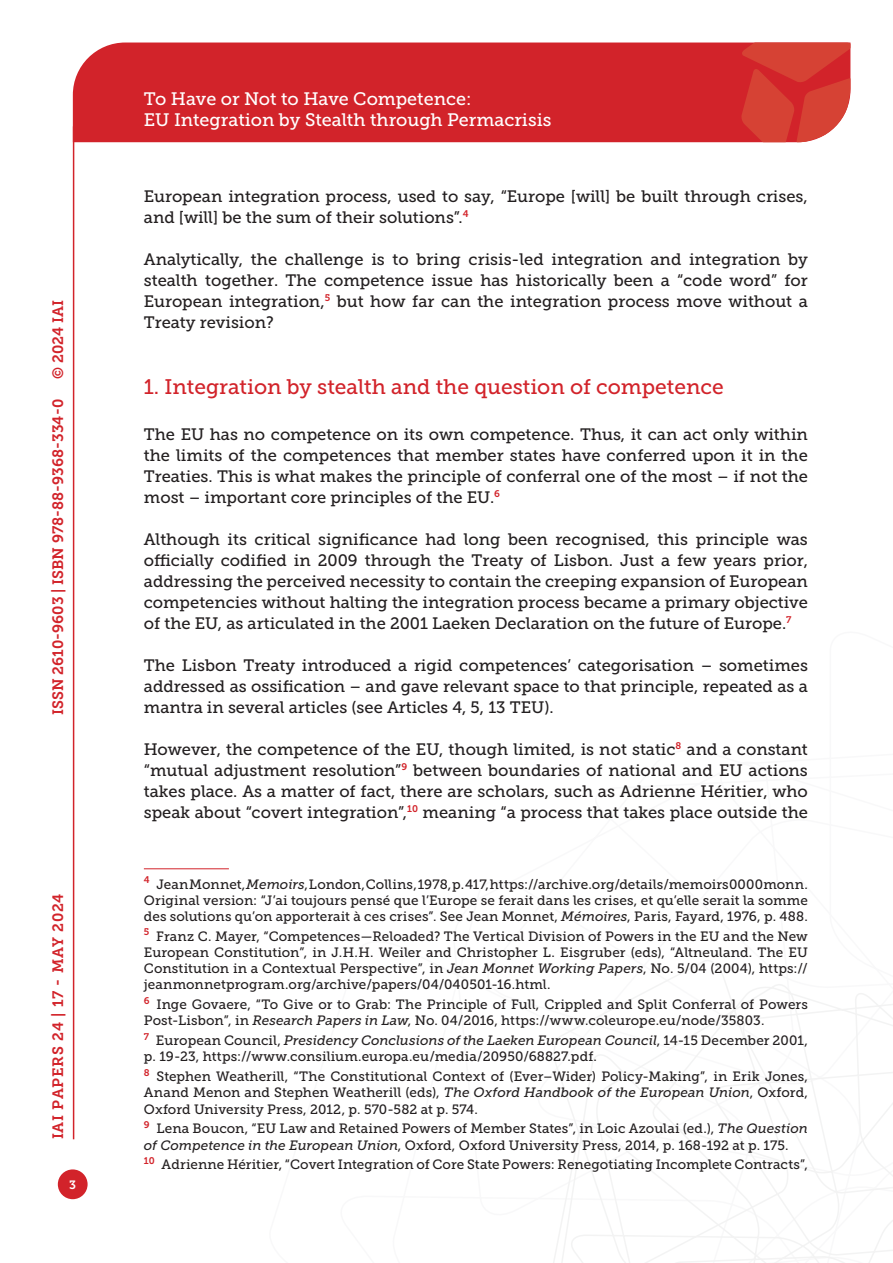
<style>
.page{position:relative;width:893px;height:1263px;background:#fff}
.page>*{position:absolute;margin:0;border:0;box-sizing:border-box;transform-origin:0 0}
.Titolo_paragrafo{font:21px "Museo Slab 500";color:#d2232a}
.t1{font:18px/21.6px "Museo Slab 500";color:#fff}
.Testo{font:16.5px/21px "Museo Slab 500";color:#231f20;text-align:justify}
.t2{font:15px "Museo Slab 700";color:#d2232a}
.t3{font:15px "Museo Slab 700";letter-spacing:.05em;color:#d2232a}
.Nota{font:13.5px/16.2px "Museo Slab 500";letter-spacing:.005em;color:#231f20;text-align:justify}
.t4{font:12px "Museo Slab 700";color:#fff}
.s1{font-style:italic}
</style>
<div class="page">
<svg style="left:553px;top:960px;width:340px;height:303px"></svg>
<div style="left:73px;top:43px;width:668px;height:99px;background:#d2232a"></div>
<svg style="left:741px;top:43px;width:109px;height:99px;background:#d6433b"></svg>
<div style="left:58px;top:1169px;width:30px;height:30px;background:#d2232a;border-radius:50%"></div>
<hr style="left:73px;top:126px;width:1px;height:1013px;background:#d2232a">
<hr style="left:144px;top:868px;width:85px;height:1px;background:#d2232a">
<p class="t2" style="left:50px;top:379px;width:80px;rotate:-90deg">© 2024 IAI</p>
<p class="t2" style="left:49px;top:715px;width:317px;rotate:-90deg">ISSN 2610-9603 | ISBN 978-88-9368-334-0</p>
<p class="t3" style="left:50px;top:1139px;width:247px;rotate:-90deg">IAI PAPERS 24 | 17 - MAY 2024</p>
<p class="t4" style="left:69px;top:1178px;width:8px">3</p>
<p class="t1" style="left:144px;top:88px;width:409px">To Have or Not to Have Competence:<br>EU Integration by Stealth through Permacrisis</p>
<p class="Testo" style="left:144px;top:186px;width:665px">European integration process, used to say, “Europe [will] be built through crises, and [will] be the sum of their solutions”.<sup>4</sup></p>
<p class="Testo" style="left:144px;top:249px;width:666px">Analytically, the challenge is to bring crisis-led integration and integration by stealth together. The competence issue has historically been a “code word” for European integration,<sup>5</sup> but how far can the integration process move without a Treaty revision?</p>
<p class="Titolo_paragrafo" style="left:144px;top:375px;width:581px">1. Integration by stealth and the question of competence</p>
<p class="Testo" style="left:144px;top:424px;width:666px">The EU has no competence on its own competence. Thus, it can act only within the limits of the competences that member states have conferred upon it in the Treaties. This is what makes the principle of conferral one of the most – if not the most – important core principles of the EU.<sup>6</sup></p>
<p class="Testo" style="left:144px;top:529px;width:666px">Although its critical significance had long been recognised, this principle was officially codified in 2009 through the Treaty of Lisbon. Just a few years prior, addressing the perceived necessity to contain the creeping expansion of European competencies without halting the integration process became a primary objective of the EU, as articulated in the 2001 Laeken Declaration on the future of Europe.<sup>7</sup></p>
<p class="Testo" style="left:144px;top:655px;width:666px">The Lisbon Treaty introduced a rigid competences’ categorisation – sometimes addressed as ossification – and gave relevant space to that principle, repeated as a mantra in several articles (see Articles 4, 5, 13 TEU).</p>
<p class="Testo" style="left:144px;top:739px;width:666px">However, the competence of the EU, though limited, is not static<sup>8</sup> and a constant “mutual adjustment resolution”<sup>9</sup> between boundaries of national and EU actions takes place. As a matter of fact, there are scholars, such as Adrienne Héritier, who speak about “covert integration”,<sup>10</sup> meaning “a process that takes place outside the</p>
<p class="Nota" style="left:144px;top:876px;width:666px"><sup>4</sup> Jean Monnet, <span class="s1">Memoirs</span>, London, Collins, 1978, p. 417, https://archive.org/details/memoirs0000monn.<br>Original version: “J’ai toujours pensé que l’Europe se ferait dans les crises, et qu’elle serait la somme des solutions qu’on apporterait à ces crises”. See Jean Monnet, <span class="s1">Mémoires</span>, Paris, Fayard, 1976, p. 488.</p>
<p class="Nota" style="left:144px;top:928px;width:666px"><sup>5</sup> Franz C. Mayer, “Competences—Reloaded? The Vertical Division of Powers in the EU and the New European Constitution”, in J.H.H. Weiler and Christopher L. Eisgruber (eds), “Altneuland. The EU Constitution in a Contextual Perspective”, in <span class="s1">Jean Monnet Working Papers</span>, No. 5/04 (2004), https:// jeanmonnetprogram.org/archive/papers/04/040501-16.html.</p>
<p class="Nota" style="left:144px;top:996px;width:666px"><sup>6</sup> Inge Govaere, “To Give or to Grab: The Principle of Full, Crippled and Split Conferral of Powers<br>Post-Lisbon”, in <span class="s1">Research Papers in Law</span>, No. 04/2016, https://www.coleurope.eu/node/35803.</p>
<p class="Nota" style="left:144px;top:1032px;width:666px"><sup>7</sup> European Council, <span class="s1">Presidency Conclusions of the Laeken European Council</span>, 14-15 December 2001, p. 19-23, https://www.consilium.europa.eu/media/20950/68827.pdf.</p>
<p class="Nota" style="left:144px;top:1068px;width:666px"><sup>8</sup> Stephen Weatherill, “The Constitutional Context of (Ever–Wider) Policy-Making”, in Erik Jones, Anand Menon and Stephen Weatherill (eds), <span class="s1">The Oxford Handbook of the European Union</span>, Oxford, Oxford University Press, 2012, p. 570-582 at p. 574.</p>
<p class="Nota" style="left:144px;top:1121px;width:666px"><sup>9</sup> Lena Boucon, “EU Law and Retained Powers of Member States”, in Loic Azoulai (ed.), <span class="s1">The Question of Competence in the European Union</span>, Oxford, Oxford University Press, 2014, p. 168-192 at p. 175.</p>
<p class="Nota" style="left:144px;top:1157px;width:666px"><sup>10</sup> Adrienne Héritier, “Covert Integration of Core State Powers: Renegotiating Incomplete Contracts”,</p>
</div>
